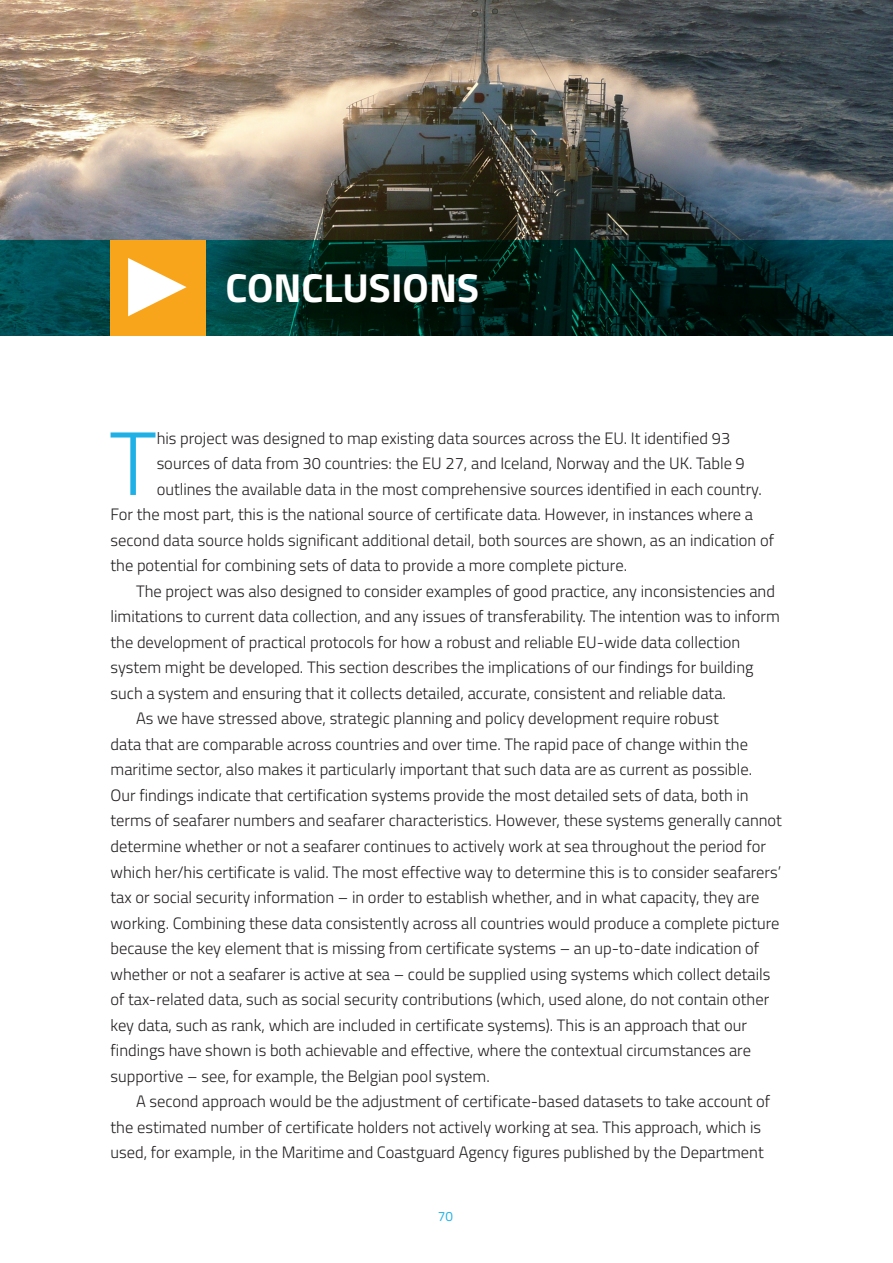
<style>
.page{position:relative;width:893px;height:1263px;background:#fff}
.page>*{position:absolute;margin:0;border:0;box-sizing:border-box;transform-origin:0 0}
._4_Dropcap{font:300 89.85px "Titillium Web";color:#1fb0e6}
.t1{font:82.5px "Impact";color:#fff}
._5_A-head{font:700 40.5px "Titillium Web";color:#fff}
._0_Normal{font:300 16.5px/25.5px "Titillium Web";color:#231f20}
._4_Dropcap-2{font:300 16.5px "Titillium Web";color:#231f20}
.t2{font:13.5px "Titillium Web";color:#1fb0e6}
</style>
<div class="page">
<img style="left:0;top:0;width:893px;height:240px">
<svg style="left:0;top:240px;width:893px;height:96px;background:#002c29"></svg>
<div style="left:111px;top:240px;width:95px;height:96px;background:#f9a51b"></div>
<p class="t1" style="left:116px;top:219px;width:83px">►</p>
<p class="_5_A-head" style="left:225px;top:257px;width:255px">CONCLUSIONS</p>
<p class="_4_Dropcap" style="left:109px;top:398px;width:49px">T</p>
<p class="_4_Dropcap-2" style="left:157px;top:426px;width:575px">his project was designed to map existing data sources across the EU. It identified 93</p>
<p class="_4_Dropcap-2" style="left:157px;top:452px;width:590px">sources of data from 30 countries: the EU 27, and Iceland, Norway and the UK. Table 9</p>
<p class="_4_Dropcap-2" style="left:157px;top:477px;width:607px">outlines the available data in the most comprehensive sources identified in each country.</p>
<p class="_4_Dropcap-2" style="left:111px;top:503px;width:644px">For the most part, this is the national source of certificate data. However, in instances where a</p>
<p class="_4_Dropcap-2" style="left:111px;top:528px;width:665px">second data source holds significant additional detail, both sources are shown, as an indication of</p>
<p class="_4_Dropcap-2" style="left:111px;top:554px;width:518px">the potential for combining sets of data to provide a more complete picture.</p>
<p class="_0_Normal" style="left:111px;top:578px;width:671px;text-indent:26px">The project was also designed to consider examples of good practice, any inconsistencies and limitations to current data collection, and any issues of transferability. The intention was to inform the development of practical protocols for how a robust and reliable EU-wide data collection system might be developed. This section describes the implications of our findings for building such a system and ensuring that it collects detailed, accurate, consistent and reliable data.</p>
<p class="_0_Normal" style="left:111px;top:705px;width:673px;text-indent:26px">As we have stressed above, strategic planning and policy development require robust<br>data that are comparable across countries and over time. The rapid pace of change within the maritime sector, also makes it particularly important that such data are as current as possible.<br>Our findings indicate that certification systems provide the most detailed sets of data, both in terms of seafarer numbers and seafarer characteristics. However, these systems generally cannot determine whether or not a seafarer continues to actively work at sea throughout the period for which her/his certificate is valid. The most effective way to determine this is to consider seafarers’ tax or social security information – in order to establish whether, and in what capacity, they are working. Combining these data consistently across all countries would produce a complete picture because the key element that is missing from certificate systems – an up-to-date indication of whether or not a seafarer is active at sea – could be supplied using systems which collect details of tax-related data, such as social security contributions (which, used alone, do not contain other key data, such as rank, which are included in certificate systems). This is an approach that our findings have shown is both achievable and effective, where the contextual circumstances are supportive – see, for example, the Belgian pool system.</p>
<p class="_0_Normal" style="left:111px;top:1088px;width:661px;text-indent:26px">A second approach would be the adjustment of certificate-based datasets to take account of the estimated number of certificate holders not actively working at sea. This approach, which is used, for example, in the Maritime and Coastguard Agency figures published by the Department</p>
<p class="t2" style="left:438px;top:1206px;width:17px">70</p>
</div>
